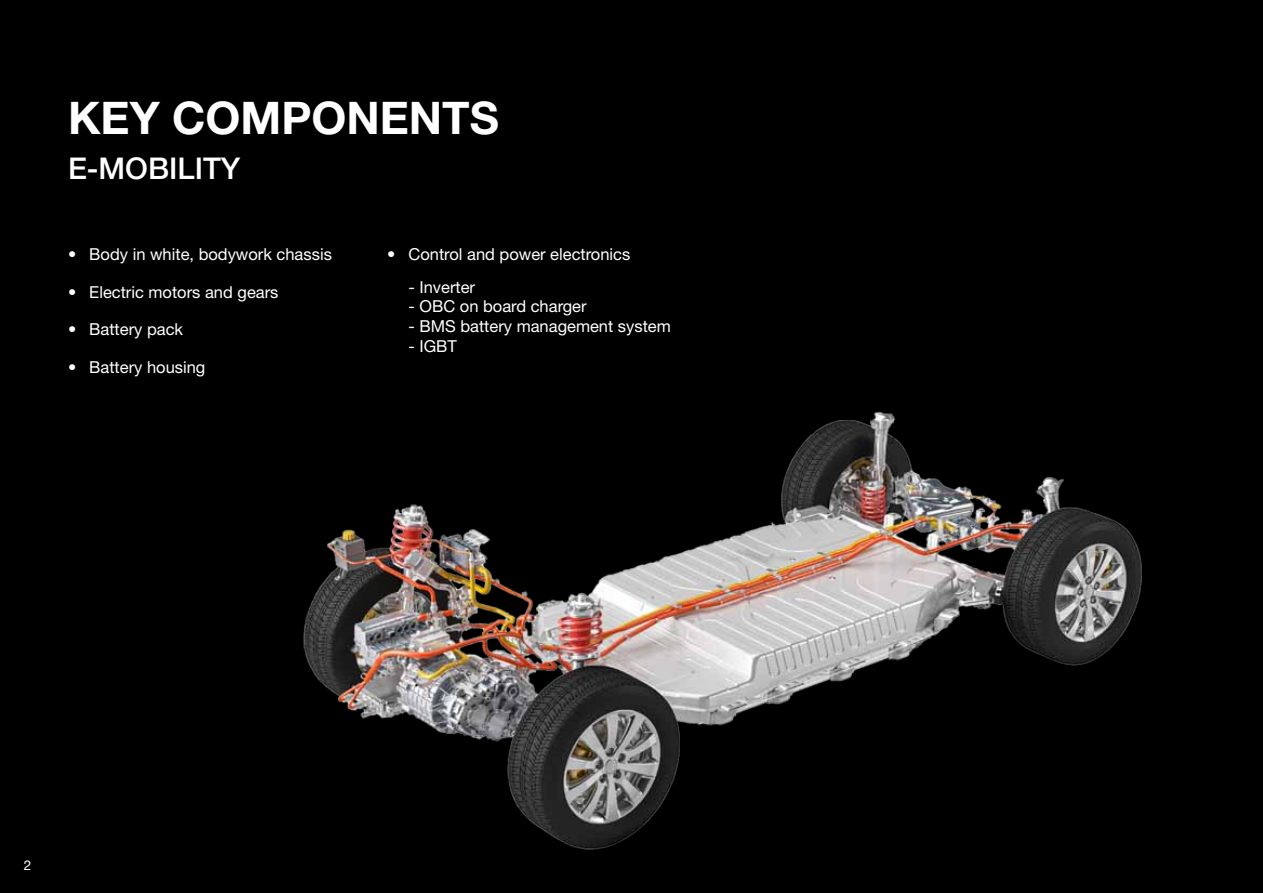
<style>
.page{position:relative;width:1263px;height:893px;background:#000}
.page>*{position:absolute;margin:0;border:0;box-sizing:border-box;transform-origin:0 0}
.t1{font:700 45px "Helvetica Neue LT Std";color:#fff}
.t2{font:500 30px "Helvetica Neue LT Std";color:#fff}
.t3{font:16.5px "Helvetica Neue LT Std";color:#fff}
.t4{font:13.5px "Helvetica Neue LT Std";color:#fff}
</style>
<div class="page">
<img style="left:303px;top:411px;width:839px;height:439px">
<h1 class="t1" style="left:68px;top:90px;width:432px">KEY COMPONENTS</h1>
<h2 class="t2" style="left:68px;top:150px;width:174px">E-MOBILITY</h2>
<p class="t3" style="left:68px;top:244px;width:265px">• Body in white, bodywork chassis</p>
<p class="t3" style="left:68px;top:282px;width:212px">• Electric motors and gears</p>
<p class="t3" style="left:68px;top:319px;width:117px">• Battery pack</p>
<p class="t3" style="left:68px;top:357px;width:139px">• Battery housing</p>
<p class="t3" style="left:387px;top:244px;width:245px">• Control and power electronics</p>
<p class="t3" style="left:408px;top:277px;width:68px">- Inverter</p>
<p class="t3" style="left:408px;top:297px;width:180px">- OBC on board charger</p>
<p class="t3" style="left:408px;top:316px;width:264px">- BMS battery management system</p>
<p class="t3" style="left:408px;top:336px;width:50px">- IGBT</p>
<p class="t4" style="left:24px;top:857px;width:9px">2</p>
</div>
